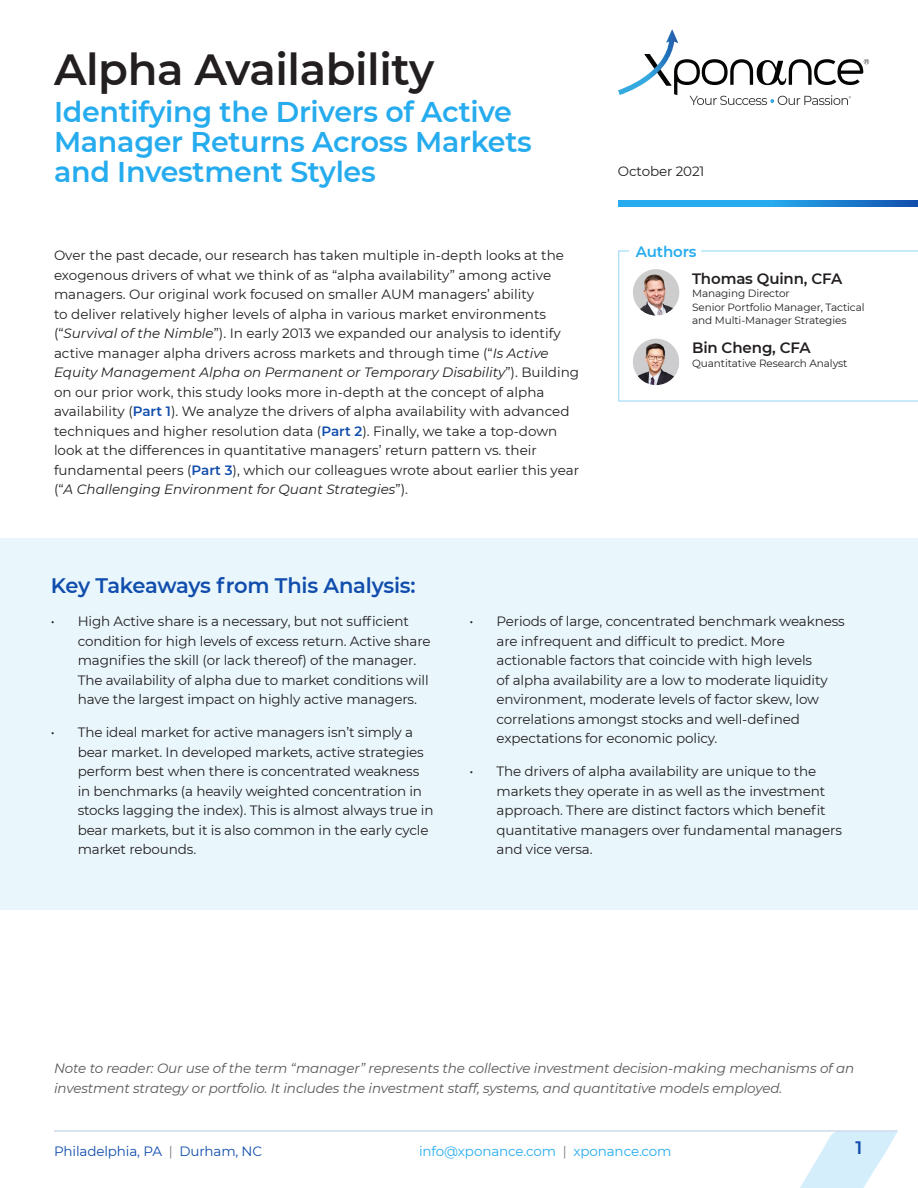
<style>
.page{position:relative;width:918px;height:1188px;background:#fff}
.page>*{position:absolute;margin:0;border:0;box-sizing:border-box;transform-origin:0 0}
.Document_Title{font:600 43.5px "Montserrat";letter-spacing:-.01em;color:#231f20}
.Document_Subtitle{font:600 28.5px/30px "Montserrat";letter-spacing:-.01em;color:#26acee}
.t1{font:600 21px "Montserrat";letter-spacing:-.01em;color:#114dac}
.t2{font:600 18px "Montserrat";color:#114dac}
.Author_Name{font:600 15px "Montserrat";letter-spacing:-.01em;color:#231f20}
.Author_Name-2{font:600 15px "Montserrat";letter-spacing:-.01em;color:#26acee}
.t3{font:13.5px/19.5px "Montserrat";letter-spacing:-.01em;color:#231f20}
.t4{font:italic 13.5px/19.5px "Montserrat";letter-spacing:-.01em;color:#57585a}
.t5{font:13.5px "Montserrat";letter-spacing:-.01em;color:#26acee}
.t6{font:13.5px "Montserrat";letter-spacing:-.01em;color:#114dac}
.Author_Title{font:10.5px/13.5px "Montserrat";letter-spacing:-.01em;color:#231f20}
.s1{font-style:italic}
.s2{font-weight:600;color:#114dac}
.s3{color:#808080}
</style>
<div class="page">
<svg style="left:800px;top:1131px;width:98px;height:57px"></svg>
<hr style="left:54px;top:1130px;width:843px;height:2px;background:#cfdbee">
<div style="left:0;top:538px;width:918px;height:371px;background:#e9f7fd"></div>
<svg style="left:618px;top:201px;width:300px;height:5px"></svg>
<svg style="left:618px;top:30px;width:251px;height:75px"></svg>
<svg style="left:618px;top:251px;width:300px;height:150px"></svg>
<div style="left:629px;top:243px;width:72px;height:17px;background:#fff"></div>
<img style="left:633px;top:269px;width:46px;height:47px;border-radius:23px">
<img style="left:633px;top:339px;width:46px;height:46px;border-radius:23px">
<p class="Document_Title" style="left:54px;top:39px;width:382px">Alpha Availability</p>
<p class="Document_Subtitle" style="left:54px;top:96px;width:479px">Identifying the Drivers of Active<br>Manager Returns Across Markets and Investment Styles</p>
<p class="t3" style="left:54px;top:245px;width:527px">Over the past decade, our research has taken multiple in-depth looks at the exogenous drivers of what we think of as “alpha availability” among active managers. Our original work focused on smaller AUM managers’ ability<br>to deliver relatively higher levels of alpha in various market environments (“<span class="s1">Survival of the Nimble</span>”). In early 2013 we expanded our analysis to identify active manager alpha drivers across markets and through time (“<span class="s1">Is Active Equity Management Alpha on Permanent or Temporary Disability</span>”). Building on our prior work, this study looks more in-depth at the concept of alpha availability (<span class="s2">Part 1</span>). We analyze the drivers of alpha availability with advanced techniques and higher resolution data (<span class="s2">Part 2</span>). Finally, we take a top-down look at the differences in quantitative managers’ return pattern vs. their fundamental peers (<span class="s2">Part 3</span>), which our colleagues wrote about earlier this year (“<span class="s1">A Challenging Environment for Quant Strategies</span>”).</p>
<h2 class="t1" style="left:51px;top:571px;width:366px">Key Takeaways from This Analysis:</h2>
<p class="t3" style="left:618px;top:161px;width:88px">October 2021</p>
<p class="Author_Name-2" style="left:636px;top:241px;width:62px">Authors</p>
<p class="Author_Name" style="left:692px;top:268px;width:152px">Thomas Quinn, CFA</p>
<p class="Author_Title" style="left:692px;top:286px;width:99px">Managing Director</p>
<p class="Author_Title" style="left:692px;top:300px;width:174px">Senior Portfolio Manager, Tactical and Multi-Manager Strategies</p>
<p class="Author_Name" style="left:692px;top:337px;width:120px">Bin Cheng, CFA</p>
<p class="Author_Title" style="left:692px;top:356px;width:157px">Quantitative Research Analyst</p>
<p class="t3" style="left:78px;top:611px;width:354px;text-indent:-27px">• High Active share is a necessary, but not sufficient condition for high levels of excess return. Active share magnifies the skill (or lack thereof) of the manager.<br>The availability of alpha due to market conditions will have the largest impact on highly active managers.</p>
<p class="t3" style="left:78px;top:722px;width:357px;text-indent:-27px">• The ideal market for active managers isn’t simply a bear market. In developed markets, active strategies perform best when there is concentrated weakness in benchmarks (a heavily weighted concentration in stocks lagging the index). This is almost always true in bear markets, but it is also common in the early cycle market rebounds.</p>
<p class="t3" style="left:497px;top:611px;width:350px;text-indent:-27px">• Periods of large, concentrated benchmark weakness are infrequent and difficult to predict. More actionable factors that coincide with high levels<br>of alpha availability are a low to moderate liquidity environment, moderate levels of factor skew, low correlations amongst stocks and well-defined expectations for economic policy.</p>
<p class="t3" style="left:497px;top:761px;width:347px;text-indent:-27px">• The drivers of alpha availability are unique to the markets they operate in as well as the investment approach. There are distinct factors which benefit quantitative managers over fundamental managers and vice versa.</p>
<p class="t4" style="left:54px;top:1058px;width:802px">Note to reader: Our use of the term “manager” represents the collective investment decision-making mechanisms of an investment strategy or portfolio. It includes the investment staff, systems, and quantitative models employed.</p>
<p class="t6" style="left:54px;top:1142px;width:210px">Philadelphia, PA <span class="s3">|</span> Durham, NC</p>
<p class="t5" style="left:419px;top:1142px;width:254px">info@xponance.com <span class="s3">|</span> xponance.com</p>
<h3 class="t2" style="left:856px;top:1135px;width:8px">1</h3>
</div>
